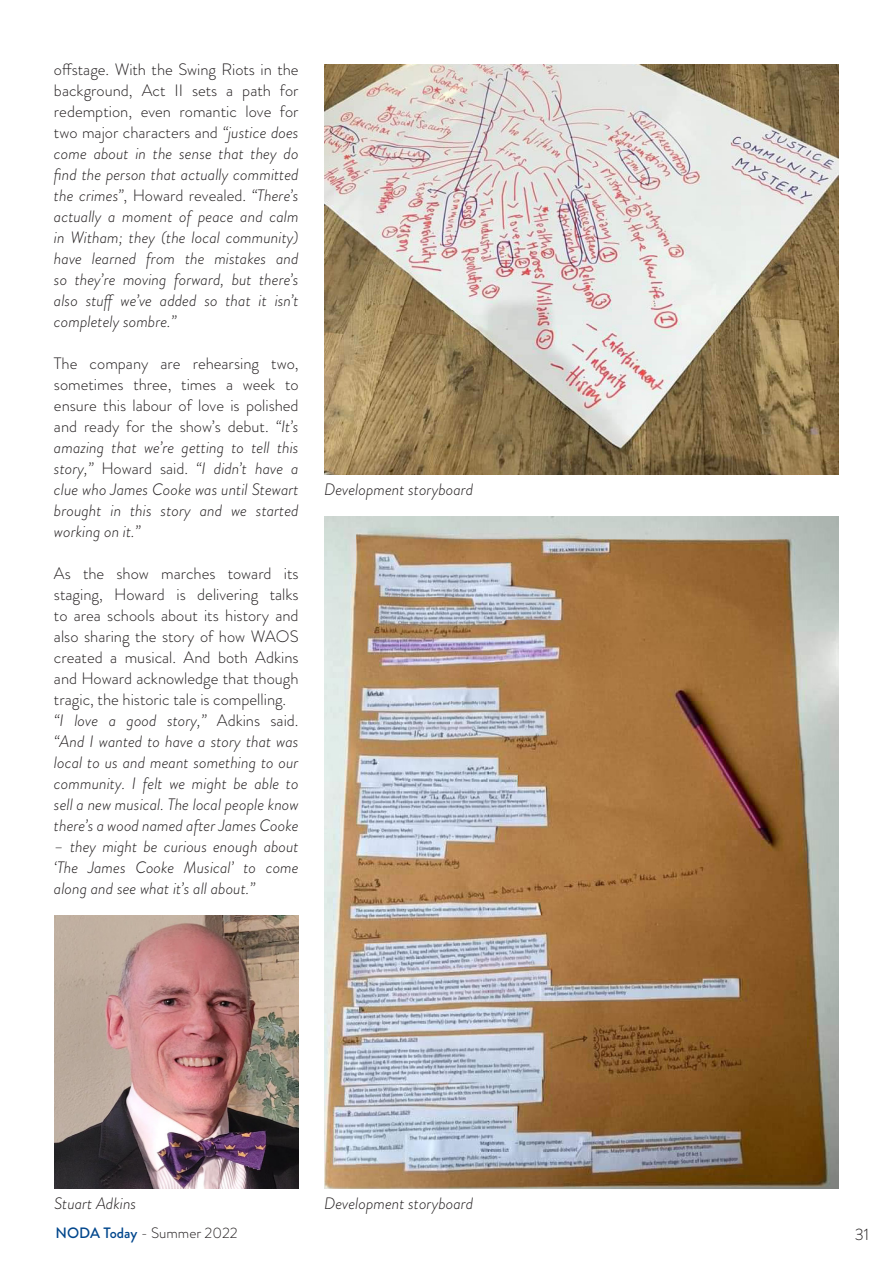
<style>
.page{position:relative;width:893px;height:1263px;background:#fff}
.page>*{position:absolute;margin:0;border:0;box-sizing:border-box;transform-origin:0 0}
.t1{font:italic 300 16.5px/21px "Brandon Grotesque";color:#231f20;text-align:justify}
.t2{font:300 16.5px/21px "Brandon Grotesque";color:#231f20;text-align:justify}
.t3{font:300 15px "Brandon Grotesque";color:#231f20}
.s1{font-style:normal}
.s2{font-weight:500;color:#01468c}
</style>
<div class="page">
<img style="left:324px;top:516px;width:515px;height:672px">
<img style="left:324px;top:64px;width:515px;height:410px">
<img style="left:54px;top:915px;width:245px;height:273px">
<p class="t1" style="left:54px;top:59px;width:246px"><span class="s1">offstage. With the Swing Riots in the background, Act II sets a path for redemption, even romantic love for two major characters and</span> “justice does come about in the sense that they do find the person that actually committed the crimes”<span class="s1">, Howard revealed.</span> “There’s actually a moment of peace and calm in Witham; they (the local community) have learned from the mistakes and so they’re moving forward, but there’s also stuff we’ve added so that it isn’t completely sombre.”</p>
<p class="t1" style="left:54px;top:353px;width:246px"><span class="s1">The company are rehearsing two, sometimes three, times a week to ensure this labour of love is polished and ready for the show’s debut.</span> “It’s amazing that we’re getting to tell this story,” <span class="s1">Howard said.</span> “I didn’t have a clue who James Cooke was until Stewart brought in this story and we started working on it.”</p>
<p class="t2" style="left:54px;top:563px;width:246px">As the show marches toward its staging, Howard is delivering talks to area schools about its history and also sharing the story of how WAOS created a musical. And both Adkins and Howard acknowledge that though tragic, the historic tale is compelling.</p>
<p class="t1" style="left:54px;top:710px;width:246px">“I love a good story,” <span class="s1">Adkins said. </span>“And I wanted to have a story that was local to us and meant something to our community. I felt we might be able to sell a new musical. The local people know there’s a wood named after James Cooke</p>
<p class="t1" style="left:54px;top:836px;width:246px">– they might be curious enough about ‘The James Cooke Musical’ to come along and see what it’s all about.”</p>
<p class="t1" style="left:324px;top:479px;width:151px">Development storyboard</p>
<p class="t1" style="left:54px;top:1193px;width:84px">Stuart Adkins</p>
<p class="t1" style="left:324px;top:1193px;width:151px">Development storyboard</p>
<p class="t3" style="left:55px;top:1223px;width:184px"><span class="s2">NODA Today</span> - Summer 2022</p>
<p class="t2" style="left:855px;top:1224px;width:16px">31</p>
</div>
